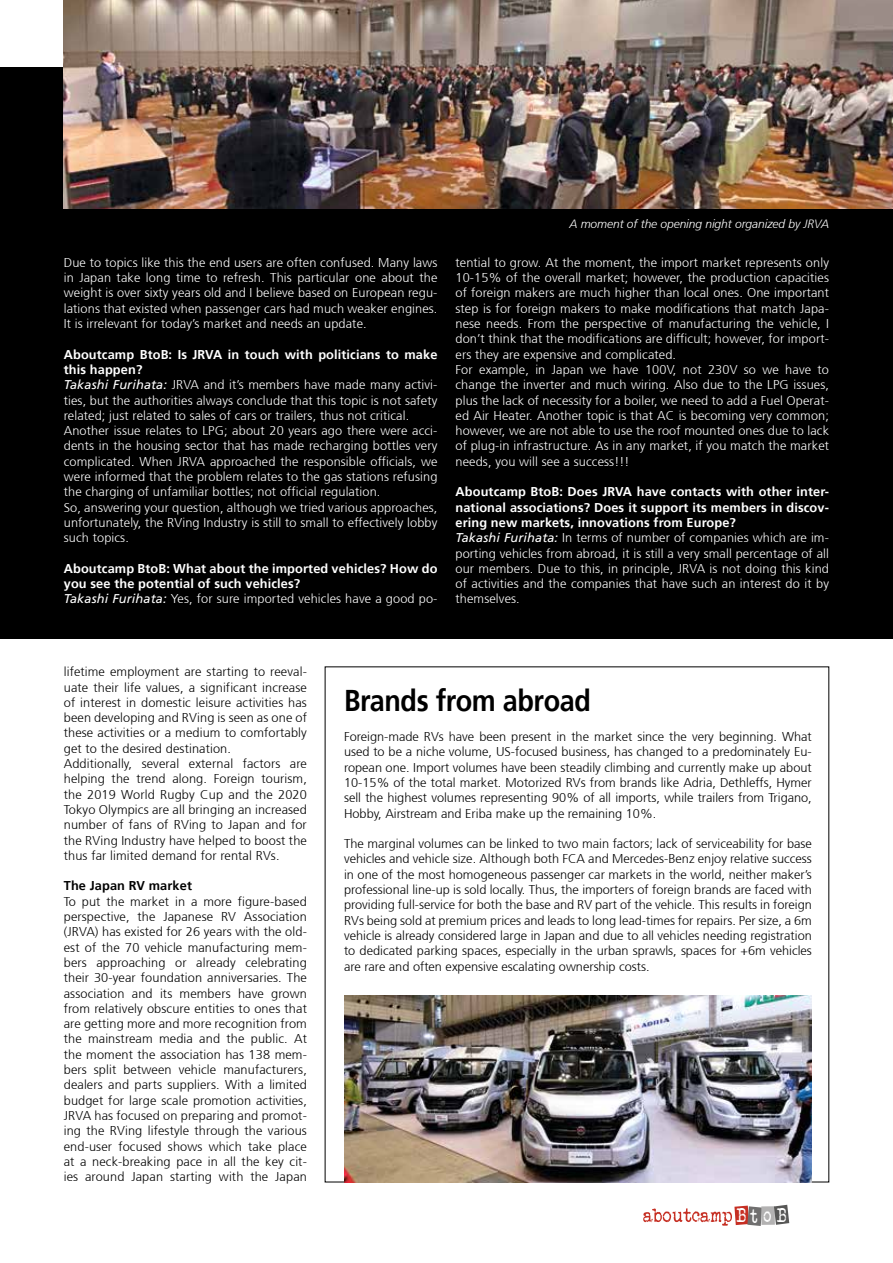
<style>
.page{position:relative;width:893px;height:1263px;background:#fff}
.page>*{position:absolute;margin:0;border:0;box-sizing:border-box;transform-origin:0 0}
.t1{font:700 30px "Frutiger 65";letter-spacing:-.015em;color:#000;scale:.9 1}
.t2{font:19.95px "Veteran Typewriter";color:#fff;scale:.82 1}
.t3{font:300 12.75px/15.3px "Frutiger 45";letter-spacing:.01em;color:#000;text-align:justify}
.t4{font:300 12.75px/15.3px "Frutiger 45";letter-spacing:.01em;color:#fff;text-align:justify}
.t5{font:700 12.75px/15.3px "Frutiger 65";letter-spacing:.01em;color:#fff}
.t6{font:700 12.75px "Frutiger 65";letter-spacing:.01em;color:#000}
.t7{font:italic 300 12px "Frutiger 46";letter-spacing:-.005em;color:#fff}
.s1{font-family:"Frutiger";font-weight:400;font-style:italic}
</style>
<div class="page">
<div style="left:761px;top:1206px;width:14px;height:19px;background:#b3b2b2"></div>
<svg style="left:774px;top:1205px;width:15px;height:20px"></svg>
<svg style="left:643px;top:1205px;width:119px;height:21px"></svg>
<div style="left:0;top:68px;width:893px;height:571px;background:#000"></div>
<img style="left:344px;top:995px;width:468px;height:187px">
<img style="left:64px;top:0;width:829px;height:208px">
<p class="t4" style="left:64px;top:255px;width:375px">Due to topics like this the end users are often confused. Many laws in Japan take long time to refresh. This particular one about the weight is over sixty years old and I believe based on European regu&shy;lations that existed when passenger cars had much weaker engines.<br>It is irrelevant for today’s market and needs an update.</p>
<p class="t5" style="left:64px;top:347px;width:375px">Aboutcamp BtoB: Is JRVA in touch with politicians to make this happen?</p>
<p class="t4" style="left:64px;top:377px;width:375px;text-align:left"><span class="s1">Takashi Furihata:</span> JRVA and it’s members have made many activi&shy;ties, but the authorities always conclude that this topic is not safety related; just related to sales of cars or trailers, thus not critical.<br>Another issue relates to LPG; about 20 years ago there were acci&shy;dents in the housing sector that has made recharging bottles very complicated. When JRVA approached the responsible officials, we were informed that the problem relates to the gas stations refusing the charging of unfamiliar bottles; not official regulation.<br>So, answering your question, although we tried various approaches, unfortunately, the RVing Industry is still to small to effectively lobby such topics.</p>
<p class="t5" style="left:64px;top:561px;width:375px">Aboutcamp BtoB: What about the imported vehicles? How do you see the potential of such vehicles?</p>
<p class="t4" style="left:64px;top:592px;width:375px"><span class="s1">Takashi Furihata:</span> Yes, for sure imported vehicles have a good po-</p>
<p class="t7" style="left:569px;top:217px;width:261px">A moment of the opening night organized by JRVA</p>
<p class="t4" style="left:455px;top:255px;width:375px;text-align:left">tential to grow. At the moment, the import market represents only 10-15% of the overall market; however, the production capacities of foreign makers are much higher than local ones. One important step is for foreign makers to make modifications that match Japa&shy;nese needs. From the perspective of manufacturing the vehicle, I don’t think that the modifications are difficult; however, for import&shy;ers they are expensive and complicated.<br>For example, in Japan we have 100V, not 230V so we have to change the inverter and much wiring. Also due to the LPG issues, plus the lack of necessity for a boiler, we need to add a Fuel Operat&shy;ed Air Heater. Another topic is that AC is becoming very common; however, we are not able to use the roof mounted ones due to lack of plug-in infrastructure. As in any market, if you match the market needs, you will see a success!!!</p>
<p class="t5" style="left:455px;top:484px;width:375px;text-align:justify">Aboutcamp BtoB: Does JRVA have contacts with other inter&shy;national associations? Does it support its members in discov&shy;ering new markets, innovations from Europe?</p>
<p class="t4" style="left:455px;top:530px;width:375px"><span class="s1">Takashi Furihata:</span> In terms of number of companies which are im&shy;porting vehicles from abroad, it is still a very small percentage of all our members. Due to this, in principle, JRVA is not doing this kind of activities and the companies that have such an interest do it by themselves.</p>
<p class="t3" style="left:64px;top:664px;width:245px;text-align:left">lifetime employment are starting to reeval&shy;uate their life values, a significant increase of interest in domestic leisure activities has been developing and RVing is seen as one of these activities or a medium to comfortably get to the desired destination.<br>Additionally, several external factors are helping the trend along. Foreign tourism, the 2019 World Rugby Cup and the 2020<br>Tokyo Olympics are all bringing an increased number of fans of RVing to Japan and for the RVing Industry have helped to boost the thus far limited demand for rental RVs.</p>
<p class="t6" style="left:64px;top:878px;width:130px">The Japan RV market</p>
<p class="t3" style="left:64px;top:894px;width:245px">To put the market in a more figure-based perspective, the Japanese RV Association (JRVA) has existed for 26 years with the old&shy;est of the 70 vehicle manufacturing mem&shy;bers approaching or already celebrating their 30-year foundation anniversaries. The association and its members have grown from relatively obscure entities to ones that are getting more and more recognition from the mainstream media and the public. At the moment the association has 138 mem&shy;bers split between vehicle manufacturers, dealers and parts suppliers. With a limited budget for large scale promotion activities, JRVA has focused on preparing and promot&shy;ing the RVing lifestyle through the various end-user focused shows which take place at a neck-breaking pace in all the key cit&shy;ies around Japan starting with the Japan</p>
<h1 class="t1" style="left:344px;top:683px;width:276px">Brands from abroad</h1>
<p class="t3" style="left:344px;top:729px;width:469px">Foreign-made RVs have been present in the market since the very beginning. What used to be a niche volume, US-focused business, has changed to a predominately Eu&shy;ropean one. Import volumes have been steadily climbing and currently make up about 10-15% of the total market. Motorized RVs from brands like Adria, Dethleffs, Hymer sell the highest volumes representing 90% of all imports, while trailers from Trigano, Hobby, Airstream and Eriba make up the remaining 10%.</p>
<p class="t3" style="left:344px;top:836px;width:469px">The marginal volumes can be linked to two main factors; lack of serviceability for base vehicles and vehicle size. Although both FCA and Mercedes-Benz enjoy relative success in one of the most homogeneous passenger car markets in the world, neither maker’s professional line-up is sold locally. Thus, the importers of foreign brands are faced with providing full-service for both the base and RV part of the vehicle. This results in foreign RVs being sold at premium prices and leads to long lead-times for repairs. Per size, a 6m vehicle is already considered large in Japan and due to all vehicles needing registration to dedicated parking spaces, especially in the urban sprawls, spaces for +6m vehicles are rare and often expensive escalating ownership costs.</p>
<h2 class="t2" style="left:737px;top:1206px;width:63px">BtoB</h2>
</div>
